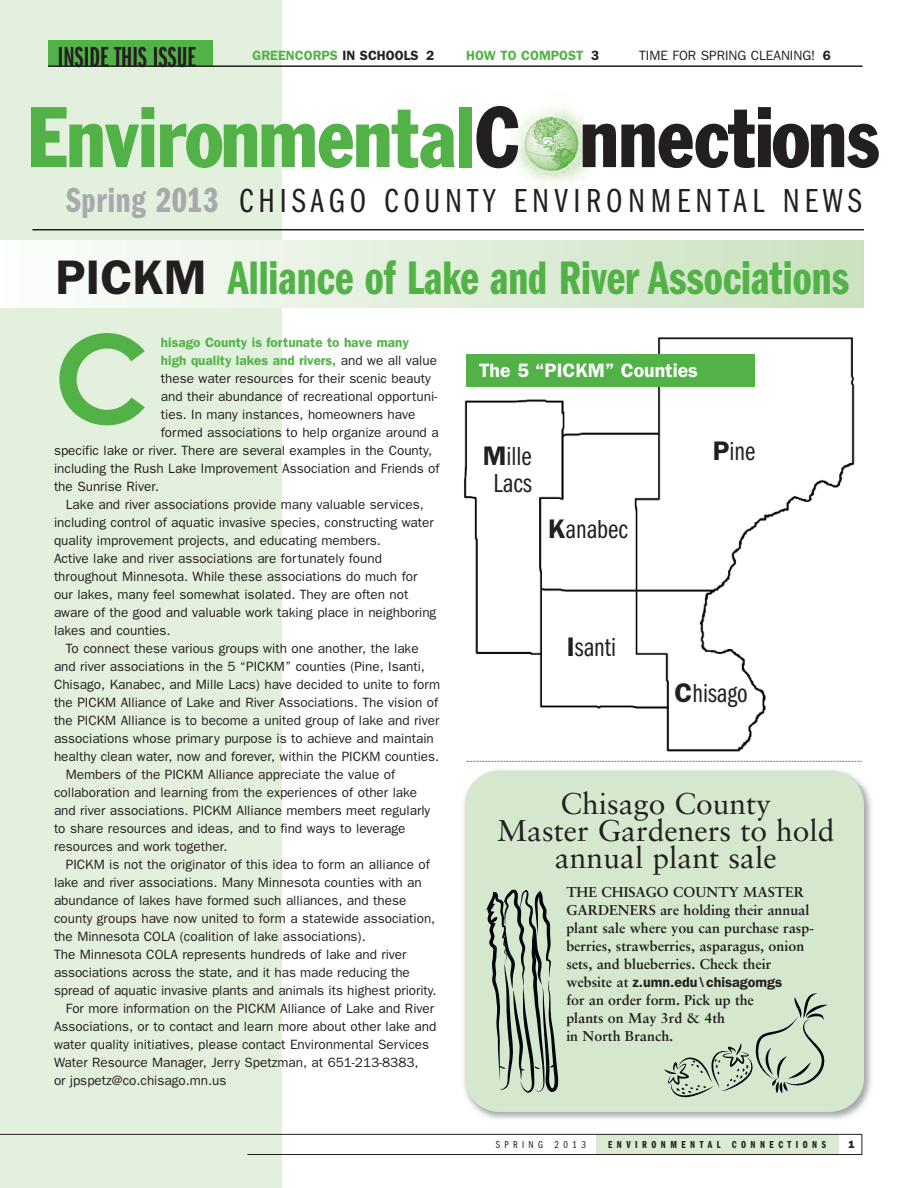
<style>
.page{position:relative;width:918px;height:1188px;background:#fff}
.page>*{position:absolute;margin:0;border:0;box-sizing:border-box;transform-origin:0 0}
.t1{font:141.15px "Insignia";color:#53b247}
.t2{font:condensed 90px "Franklin Got T";letter-spacing:-.01em;color:#53b247}
.t3{font:48.75px "Franklin Gothic Demi Cmpr";color:#53b247}
.t4{font:34.5px "Franklin Gothic Book Cmpr";letter-spacing:.145em;color:#231f20}
.t5{font:30px/27px "Sabon";color:#231f20;text-align:center}
.t6{font:30px "Franklin Gothic Demi X Cmpr";color:#231f20}
.t7{font:27px/27px "Franklin Gothic Book Cmpr";color:#231f20;text-align:center}
.t8{font:600 19.5px "Franklin Gothic";color:#fff}
.t9{font:700 14.25px/18px "Sabon";color:#231f20}
.t10{font:600 14.25px "Franklin Gothic";color:#231f20}
.t11{font:13.5px "Franklin Gothic";color:#231f20}
.t12{font:600 13.5px "Franklin Gothic";color:#53b247}
.t13{font:10.5px "Franklin Gothic Demi Cmpr";letter-spacing:.425em;color:#231f20}
.t14{font:10.5px "Franklin Gothic Book Cmpr";letter-spacing:.425em;color:#231f20}
.t15{font:800 10.5px "Franklin Gothic";color:#231f20}
.s1{color:#231f20}
.s2{font-weight:600}
.s3{font-family:"Franklin Gothic Demi Cmpr";font-size:36px;color:#a8a9ad}
.s4{font-family:"Franklin Gothic";font-weight:600;color:#231f20}
.s5{font-weight:400;color:#231f20}
.s6{font-family:"Franklin Gothic";font-weight:600}
.s7{font-family:"Sabon";font-weight:700}
</style>
<div class="page">
<div style="left:0;top:0;width:282px;height:1188px;background:#e3f0dd"></div>
<div style="left:48px;top:40px;width:164px;height:26px;background:#53b247"></div>
<hr style="left:48px;top:65px;width:815px;height:2px;background:#231f20">
<div style="left:596px;top:1135px;width:243px;height:20px;background:#daead3"></div>
<hr style="left:0;top:1134px;width:862px;height:1px;background:#231f20">
<hr style="left:247px;top:1154px;width:615px;height:1px;background:#231f20">
<svg style="left:862px;top:1134px;width:1px;height:21px"></svg>
<img style="left:488px;top:84px;width:116px;height:116px;border-radius:50%">
<hr style="left:32px;top:229px;width:832px;height:1px;background:#231f20">
<div style="left:0;top:241px;width:864px;height:67px;background:linear-gradient(to right,#fcfefc,#c9e2bf)"></div>
<img style="left:464px;top:337px;width:392px;height:425px">
<img style="left:464px;top:770px;width:408px;height:349px">
<div style="left:465px;top:771px;width:399px;height:341px;background:#d5e8cd;border-radius:34px"></div>
<svg style="left:467px;top:761px;width:395px;height:1px"></svg>
<div style="left:466px;top:354px;width:289px;height:33px;background:#53b247"></div>
<svg style="left:486px;top:889px;width:73px;height:204px"></svg>
<svg style="left:664px;top:993px;width:164px;height:104px"></svg>
<h3 class="t6" style="left:58px;top:47px;width:140px">INSIDE THIS ISSUE</h3>
<p class="t12" style="left:253px;top:47px;width:183px">GREENCORPS <span class="s1">IN SCHOOLS 2</span></p>
<p class="t12" style="left:466px;top:47px;width:135px">HOW TO COMPOST <span class="s1">3</span></p>
<p class="t11" style="left:639px;top:47px;width:193px">TIME FOR SPRING CLEANING! <span class="s2">6</span></p>
<h2 class="t2" style="left:27px;top:83px;width:854px">Environmental<span class="s1">C nnections</span></h2>
<h3 class="t4" style="left:66px;top:189px;width:797px"><span class="s3">Spring 2013</span> CHISAGO COUNTY ENVIRONMENTAL NEWS</h3>
<h3 class="t3" style="left:56px;top:261px;width:795px"><span class="s4">PICKM</span> Alliance of Lake and River Associations</h3>
<h1 class="t1" style="left:55px;top:335px;width:96px">C</h1>
<p class="t12" style="left:161px;top:335px;width:250px">hisago County is fortunate to have many</p>
<p class="t12" style="left:161px;top:353px;width:278px">high quality lakes and rivers, <span class="s5">and we all value</span></p>
<p class="t11" style="left:161px;top:371px;width:271px">these water resources for their scenic beauty</p>
<p class="t11" style="left:161px;top:389px;width:278px">and their abundance of recreational opportuni-</p>
<p class="t11" style="left:161px;top:407px;width:256px">ties. In many instances, homeowners have</p>
<p class="t11" style="left:161px;top:425px;width:279px">formed associations to help organize around a</p>
<p class="t11" style="left:54px;top:443px;width:380px">specific lake or river. There are several examples in the County,</p>
<p class="t11" style="left:54px;top:461px;width:387px">including the Rush Lake Improvement Association and Friends of</p>
<p class="t11" style="left:54px;top:479px;width:107px">the Sunrise River.</p>
<p class="t11" style="left:66px;top:497px;width:359px">Lake and river associations provide many valuable services,</p>
<p class="t11" style="left:54px;top:515px;width:381px">including control of aquatic invasive species, constructing water</p>
<p class="t11" style="left:54px;top:533px;width:328px">quality improvement projects, and educating members.</p>
<p class="t11" style="left:54px;top:551px;width:330px">Active lake and river associations are fortunately found</p>
<p class="t11" style="left:54px;top:569px;width:365px">throughout Minnesota. While these associations do much for</p>
<p class="t11" style="left:54px;top:587px;width:356px">our lakes, many feel somewhat isolated. They are often not</p>
<p class="t11" style="left:54px;top:605px;width:384px">aware of the good and valuable work taking place in neighboring</p>
<p class="t11" style="left:54px;top:623px;width:118px">lakes and counties.</p>
<p class="t11" style="left:66px;top:641px;width:354px">To connect these various groups with one another, the lake</p>
<p class="t11" style="left:54px;top:659px;width:372px">and river associations in the 5 “PICKM” counties (Pine, Isanti,</p>
<p class="t11" style="left:54px;top:677px;width:388px">Chisago, Kanabec, and Mille Lacs) have decided to unite to form</p>
<p class="t11" style="left:54px;top:695px;width:386px">the PICKM Alliance of Lake and River Associations. The vision of</p>
<p class="t11" style="left:54px;top:713px;width:387px">the PICKM Alliance is to become a united group of lake and river</p>
<p class="t11" style="left:54px;top:731px;width:381px">associations whose primary purpose is to achieve and maintain</p>
<p class="t11" style="left:54px;top:749px;width:387px">healthy clean water, now and forever, within the PICKM counties.</p>
<p class="t11" style="left:66px;top:767px;width:331px">Members of the PICKM Alliance appreciate the value of</p>
<p class="t11" style="left:54px;top:785px;width:365px">collaboration and learning from the experiences of other lake</p>
<p class="t11" style="left:54px;top:803px;width:378px">and river associations. PICKM Alliance members meet regularly</p>
<p class="t11" style="left:54px;top:821px;width:353px">to share resources and ideas, and to find ways to leverage</p>
<p class="t11" style="left:54px;top:839px;width:175px">resources and work together.</p>
<p class="t11" style="left:66px;top:857px;width:365px">PICKM is not the originator of this idea to form an alliance of</p>
<p class="t11" style="left:54px;top:875px;width:369px">lake and river associations. Many Minnesota counties with an</p>
<p class="t11" style="left:54px;top:893px;width:354px">abundance of lakes have formed such alliances, and these</p>
<p class="t11" style="left:54px;top:911px;width:383px">county groups have now united to form a statewide association,</p>
<p class="t11" style="left:54px;top:929px;width:313px">the Minnesota COLA (coalition of lake associations).</p>
<p class="t11" style="left:54px;top:947px;width:354px">The Minnesota COLA represents hundreds of lake and river</p>
<p class="t11" style="left:54px;top:965px;width:357px">associations across the state, and it has made reducing the</p>
<p class="t11" style="left:54px;top:983px;width:384px">spread of aquatic invasive plants and animals its highest priority.</p>
<p class="t11" style="left:66px;top:1001px;width:370px">For more information on the PICKM Alliance of Lake and River</p>
<p class="t11" style="left:54px;top:1019px;width:384px">Associations, or to contact and learn more about other lake and</p>
<p class="t11" style="left:54px;top:1037px;width:377px">water quality initiatives, please contact Environmental Services</p>
<p class="t11" style="left:54px;top:1055px;width:366px">Water Resource Manager, Jerry Spetzman, at 651-213-8383,</p>
<p class="t11" style="left:54px;top:1073px;width:174px">or jpspetz@co.chisago.mn.us</p>
<h3 class="t8" style="left:479px;top:358px;width:220px">The 5 “PICKM” Counties</h3>
<h3 class="t7" style="left:483px;top:445px;width:51px"><span class="s6">M</span>ille<br>Lacs</h3>
<h3 class="t7" style="left:548px;top:517px;width:81px"><span class="s6">K</span>anabec</h3>
<h3 class="t7" style="left:713px;top:440px;width:44px"><span class="s6">P</span>ine</h3>
<h3 class="t7" style="left:567px;top:636px;width:51px"><span class="s6">I</span>santi</h3>
<h3 class="t7" style="left:675px;top:682px;width:75px"><span class="s6">C</span>hisago</h3>
<h3 class="t5" style="left:497px;top:793px;width:339px">Chisago County<br>Master Gardeners to hold annual plant sale</h3>
<p class="t9" style="left:566px;top:884px;width:249px">THE CHISAGO COUNTY MASTER GARDENERS are holding their annual plant sale where you can purchase rasp&shy;berries, strawberries, asparagus, onion sets, and blueberries. Check their</p>
<p class="t10" style="left:566px;top:973px;width:218px"><span class="s7">website at</span> z.umn.edu\chisagomgs</p>
<p class="t9" style="left:566px;top:992px;width:189px">for an order form. Pick up the plants on May 3rd &amp; 4th<br>in North Branch.</p>
<p class="t14" style="left:496px;top:1141px;width:92px">SPRING 2013</p>
<p class="t13" style="left:608px;top:1141px;width:219px">ENVIRONMENTAL CONNECTIONS</p>
<p class="t15" style="left:848px;top:1138px;width:8px">1</p>
</div>
